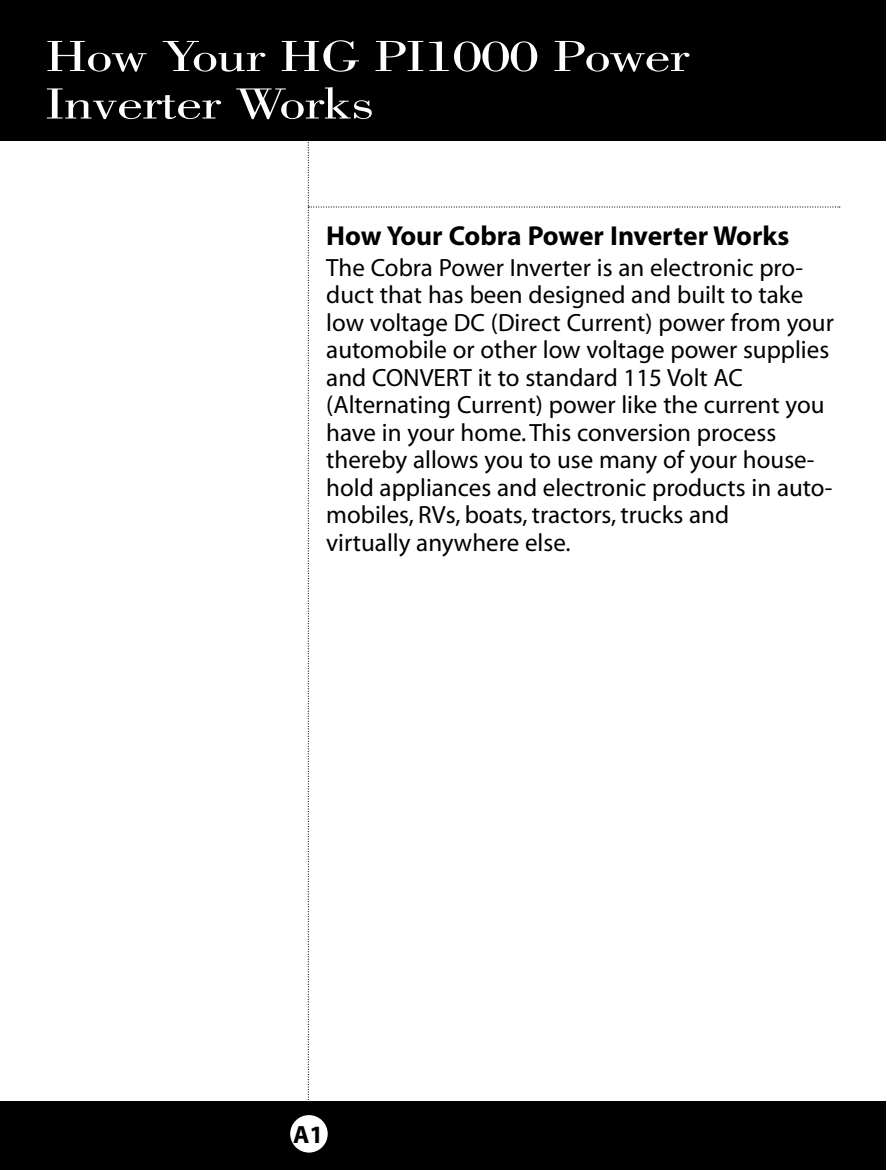
<style>
.page{position:relative;width:887px;height:1170px;background:#fff}
.page>*{position:absolute;margin:0;border:0;box-sizing:border-box;transform-origin:0 0}
.t1{font:45px/47.5px "Bodoni";letter-spacing:-.015em;color:#fff;scale:1.3 1}
.t2{font:700 27.5px "Myriad";color:#000}
.t3{font:25px/27.5px "Myriad";color:#000}
.t4{font:700 25px "Myriad";color:#000}
</style>
<div class="page">
<div style="left:0;top:0;width:886px;height:141px;background:#000"></div>
<div style="left:0;top:1101px;width:886px;height:68px;background:#000"></div>
<div style="left:290px;top:1115px;width:38px;height:38px;background:#fff;border-radius:50%"></div>
<h1 class="t1" style="left:45px;top:37px;width:497px">How Your HG PI1000 Power<br>Inverter Works</h1>
<p class="t2" style="left:326px;top:225px;width:465px">How Your Cobra Power Inverter Works</p>
<p class="t3" style="left:326px;top:255px;width:509px">The Cobra Power Inverter is an electronic pro&shy;duct that has been designed and built to take low voltage DC (Direct Current) power from your automobile or other low voltage power supplies and CONVERT it to standard 115 Volt AC (Alternating Current) power like the current you have in your home. This conversion process thereby allows you to use many of your house&shy;hold appliances and electronic products in auto&shy;mobiles, RVs, boats, tractors, trucks and<br>virtually anywhere else.</p>
<p class="t4" style="left:293px;top:1125px;width:32px">A1</p>
</div>
